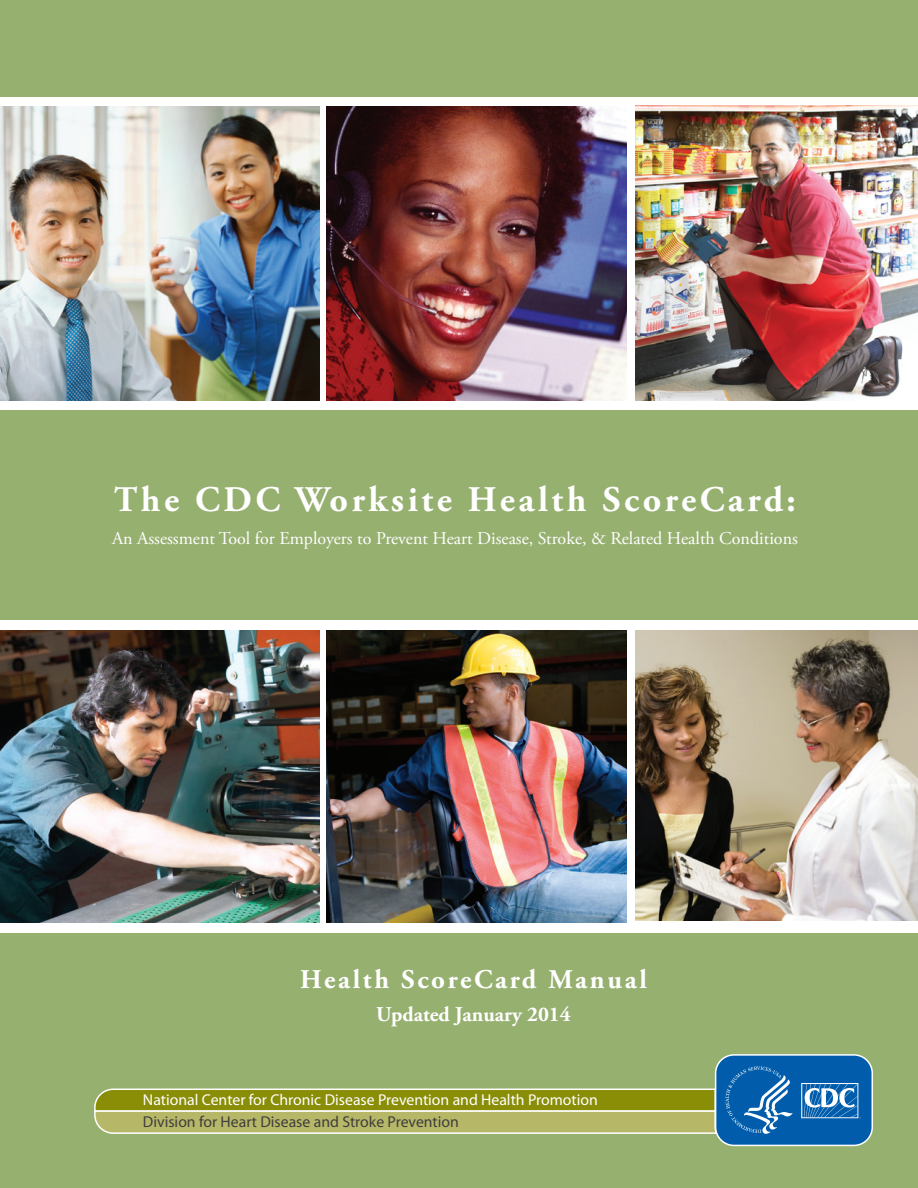
<style>
.page{position:relative;width:918px;height:1188px;background:#96b070}
.page>*{position:absolute;margin:0;border:0;box-sizing:border-box;transform-origin:0 0}
.t1{font:700 36px "Adobe Garamond Pro";letter-spacing:.1em;color:#fff}
.t2{font:700 27px "Adobe Garamond Pro";letter-spacing:.1em;color:#fff}
.t3{font:700 21px "Adobe Garamond Pro";color:#fff}
.t4{font:18px "Adobe Garamond Pro";color:#fff}
.t5{font:15.75px/21.9px "Myriad Pro";color:#fff}
.s1{color:#3e3e3f}
</style>
<div class="page">
<div style="left:0;top:97px;width:918px;height:312px;background:#fff"></div>
<div style="left:0;top:620px;width:918px;height:313px;background:#fff"></div>
<img style="left:0;top:107px;width:319px;height:294px">
<img style="left:636px;top:106px;width:282px;height:295px">
<img style="left:327px;top:107px;width:299px;height:294px">
<img style="left:636px;top:630px;width:282px;height:291px">
<img style="left:0;top:630px;width:319px;height:292px">
<img style="left:327px;top:630px;width:299px;height:292px">
<svg style="left:94px;top:1054px;width:779px;height:93px"></svg>
<h1 class="t1" style="left:114px;top:479px;width:683px">The CDC Worksite Health ScoreCard:</h1>
<h2 class="t4" style="left:112px;top:527px;width:687px">An Assessment Tool for Employers to Prevent Heart Disease, Stroke, &amp; Related Health Conditions</h2>
<h2 class="t2" style="left:300px;top:964px;width:348px">Health ScoreCard Manual</h2>
<h3 class="t3" style="left:376px;top:1003px;width:196px">Updated January 2014</h3>
<p class="t5" style="left:143px;top:1090px;width:456px">National Center for Chronic Disease Prevention and Health Promotion<br><span class="s1">Division for Heart Disease and Stroke Prevention</span></p>
</div>
